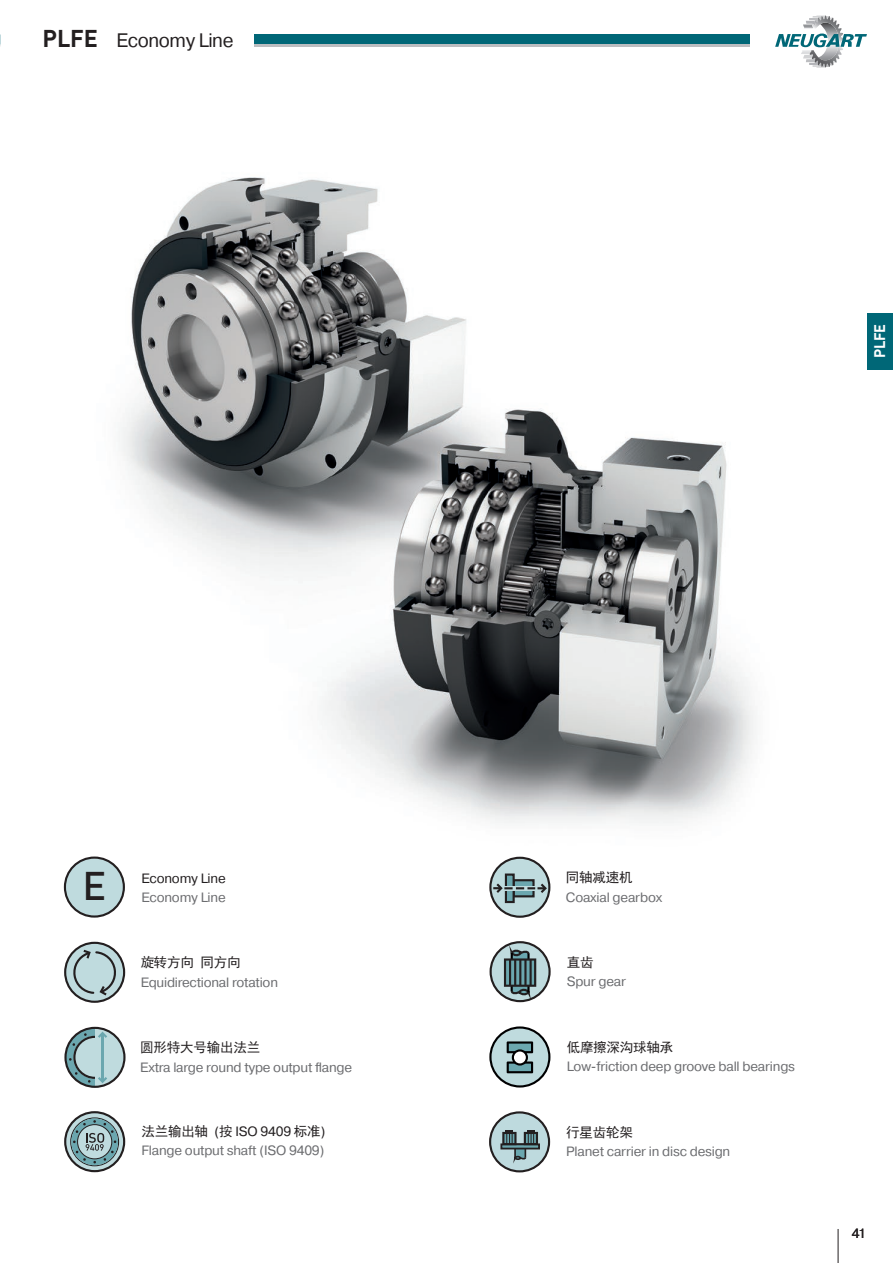
<style>
.page{position:relative;width:893px;height:1263px;background:#fff}
.page>*{position:absolute;margin:0;border:0;box-sizing:border-box;transform-origin:0 0}
.t1{font:500 39.45px "DIN Pro";color:#231f20}
.t2{font:19.5px "Pragmatica";letter-spacing:-.02em;color:#231f20}
.t3{font:700 15.15px "DIN Pro";color:#fff;scale:.96 1}
.t4{font:13.5px "Pragmatica";letter-spacing:-.015em;color:#6c6d70}
.t5{font:13.5px "Sim Hei";letter-spacing:-.015em;color:#231f20}
.t6{font:13.5px "Pragmatica";letter-spacing:-.015em;color:#231f20}
.s1{font-family:"DIN Pro";font-weight:700;font-size:24px}
.s2{font-family:"Sim Hei"}
</style>
<div class="page">
<hr style="left:838px;top:1229px;width:1px;height:34px;background:#231f20">
<img style="left:63px;top:177px;width:817px;height:731px">
<div style="left:867px;top:313px;width:26px;height:56px;background:#006777"></div>
<svg style="left:64px;top:1111px;width:61px;height:61px"></svg>
<div style="left:490px;top:858px;width:59px;height:59px;background:#bfdbde;border-radius:50%"></div>
<div style="left:489px;top:857px;width:61px;height:61px;border:2px solid #231f20;border-radius:50%"></div>
<div style="left:513px;top:879px;width:22px;height:18px;border:2px solid #231f20"></div>
<div style="left:506px;top:874px;width:8px;height:28px;background:#6ba7af"></div>
<div style="left:505px;top:873px;width:10px;height:30px;border:2px solid #231f20"></div>
<svg style="left:493px;top:881px;width:55px;height:14px"></svg>
<svg style="left:65px;top:943px;width:59px;height:59px"></svg>
<div style="left:64px;top:942px;width:61px;height:61px;border:2px solid #231f20;border-radius:50%"></div>
<svg style="left:73px;top:948px;width:43px;height:49px;background:#a5bcbe"></svg>
<svg style="left:64px;top:1027px;width:62px;height:61px"></svg>
<div style="left:65px;top:857px;width:59px;height:60px;background:#bfdbde;border-radius:50%"></div>
<div style="left:64px;top:856px;width:61px;height:62px;border:2px solid #231f20;border-radius:50%"></div>
<svg style="left:490px;top:942px;width:60px;height:59px"></svg>
<div style="left:490px;top:941px;width:61px;height:61px;border:2px solid #231f20;border-radius:50%"></div>
<svg style="left:505px;top:947px;width:31px;height:51px"></svg>
<div style="left:504px;top:958px;width:32px;height:29px;border:2px solid #231f20"></div>
<svg style="left:489px;top:1026px;width:61px;height:61px"></svg>
<div style="left:490px;top:1112px;width:59px;height:59px;background:#bedade;border-radius:50%"></div>
<svg style="left:514px;top:1149px;width:12px;height:5px"></svg>
<div style="left:489px;top:1111px;width:61px;height:61px;border:2px solid #231f20;border-radius:50%"></div>
<div style="left:500px;top:1143px;width:40px;height:6px;border:2px solid #231f20"></div>
<div style="left:503px;top:1133px;width:12px;height:11px;background:#6ba7af"></div>
<div style="left:502px;top:1132px;width:15px;height:13px;border:2px solid #231f20"></div>
<div style="left:525px;top:1133px;width:12px;height:11px;background:#5a888e"></div>
<div style="left:524px;top:1132px;width:14px;height:13px;border:2px solid #231f20"></div>
<svg style="left:506px;top:1130px;width:7px;height:14px"></svg>
<svg style="left:528px;top:1130px;width:7px;height:14px"></svg>
<svg style="left:513px;top:1154px;width:14px;height:6px"></svg>
<svg style="left:775px;top:16px;width:92px;height:52px"></svg>
<div style="left:254px;top:34px;width:495px;height:11px;background:#006777"></div>
<hr style="left:254px;top:45px;width:495px;height:2px;background:#bcbdc0">
<p class="t2" style="left:43px;top:28px;width:193px"><span class="s1">PLFE</span> Economy Line</p>
<p class="t3" style="left:868px;top:358px;width:37px;rotate:-90deg">PLFE</p>
<p class="t1" style="left:82px;top:855px;width:25px">E</p>
<p class="t6" style="left:141px;top:870px;width:86px">Economy Line</p>
<p class="t4" style="left:141px;top:889px;width:86px">Economy Line</p>
<p class="t5" style="left:566px;top:871px;width:68px">同轴减速机</p>
<p class="t4" style="left:566px;top:888px;width:98px">Coaxial gearbox</p>
<p class="t5" style="left:141px;top:956px;width:101px">旋转方向 同方向</p>
<p class="t4" style="left:141px;top:973px;width:139px">Equidirectional rotation</p>
<p class="t5" style="left:567px;top:955px;width:28px">直齿</p>
<p class="t4" style="left:567px;top:973px;width:61px">Spur gear</p>
<p class="t5" style="left:140px;top:1041px;width:121px">圆形特大号输出法兰</p>
<p class="t4" style="left:140px;top:1059px;width:213px">Extra large round type output flange</p>
<p class="t5" style="left:567px;top:1040px;width:108px">低摩擦深沟球轴承</p>
<p class="t4" style="left:567px;top:1058px;width:230px">Low-friction deep groove ball bearings</p>
<p class="t6" style="left:141px;top:1123px;width:185px"><span class="s2">法兰输出轴</span> (<span class="s2">按</span> ISO 9409 <span class="s2">标准</span>)</p>
<p class="t4" style="left:141px;top:1142px;width:185px">Flange output shaft (ISO 9409)</p>
<p class="t5" style="left:566px;top:1125px;width:68px">行星齿轮架</p>
<p class="t4" style="left:566px;top:1143px;width:166px">Planet carrier in disc design</p>
<p class="t6" style="left:852px;top:1225px;width:16px">41</p>
</div>
